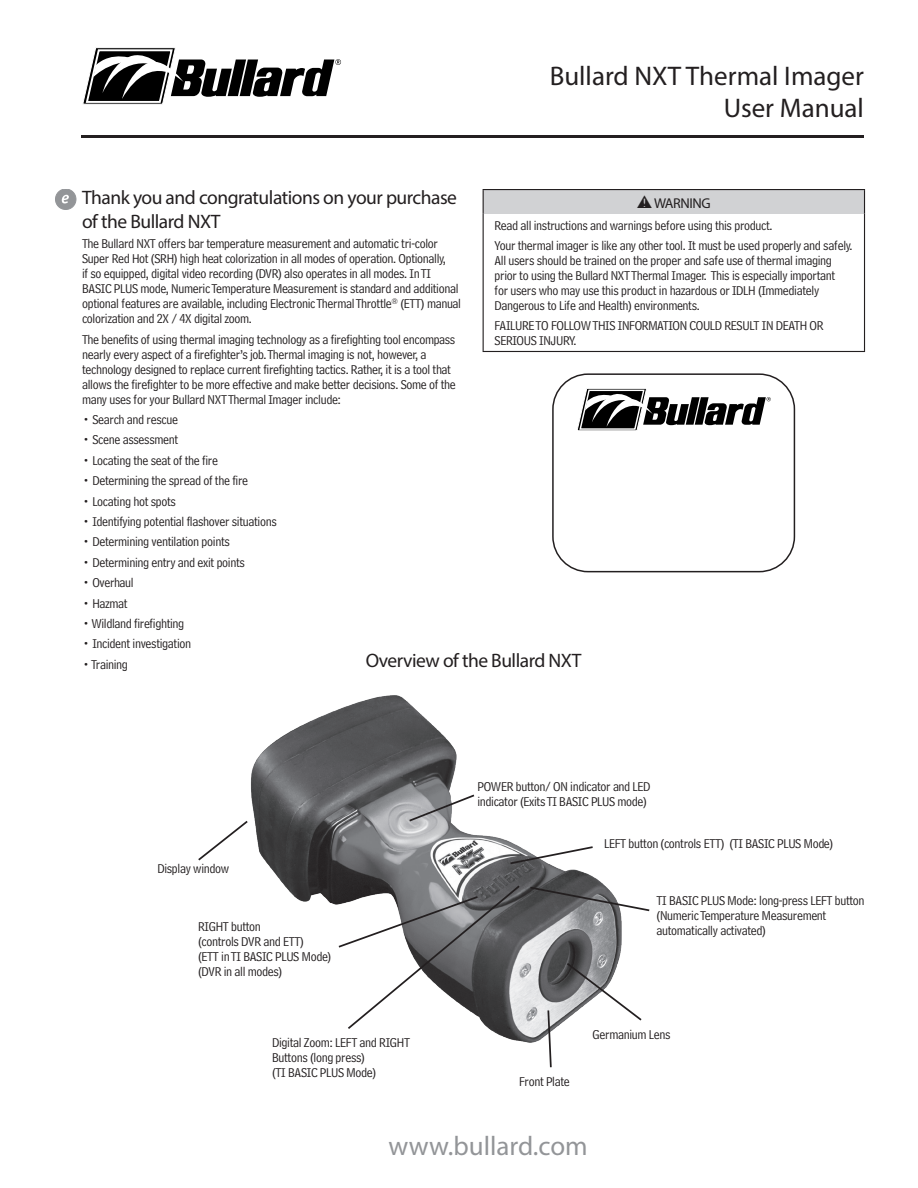
<style>
.page{position:relative;width:918px;height:1188px;background:#fff}
.page>*{position:absolute;margin:0;border:0;box-sizing:border-box;transform-origin:0 0}
.t1{font:27px/32.4px "Myriad Pro";color:#231f20;text-align:right}
.t2{font:27px "Myriad Pro";color:#939598}
.t3{font:19.5px/23.4px "Myriad Pro";letter-spacing:-.025em;color:#231f20}
.t4{font:14.25px "Myriad Pro";letter-spacing:-.025em;color:#231f20}
.t5{font:13.5px/15px "Bell Centennial Address";letter-spacing:-.025em;color:#231f20}
</style>
<div class="page">
<div style="left:483px;top:190px;width:382px;height:24px;background:#d1d2d4"></div>
<hr style="left:483px;top:189px;width:382px;height:1px;background:#231f20">
<svg style="left:483px;top:190px;width:1px;height:24px"></svg>
<svg style="left:864px;top:190px;width:1px;height:24px"></svg>
<hr style="left:483px;top:214px;width:1px;height:137px;background:#231f20">
<hr style="left:864px;top:214px;width:1px;height:137px;background:#231f20">
<hr style="left:483px;top:351px;width:382px;height:1px;background:#231f20">
<svg style="left:83px;top:47px;width:258px;height:57px"></svg>
<hr style="left:81px;top:135px;width:783px;height:3px;background:#231f20">
<div style="left:55px;top:189px;width:21px;height:21px;background:#939598;border-radius:50%"></div>
<div style="left:55px;top:189px;width:21px;height:21px;border:1px solid #939598;border-radius:50%"></div>
<svg style="left:62px;top:195px;width:7px;height:8px"></svg>
<div style="left:552px;top:373px;width:243px;height:199px;border:2px solid #231f20;border-radius:35px"></div>
<svg style="left:577px;top:388px;width:194px;height:43px"></svg>
<img style="left:250px;top:695px;width:372px;height:348px">
<svg style="left:198px;top:821px;width:50px;height:40px"></svg>
<svg style="left:407px;top:793px;width:69px;height:30px"></svg>
<svg style="left:546px;top:1009px;width:7px;height:59px"></svg>
<svg style="left:565px;top:961px;width:77px;height:61px"></svg>
<svg style="left:337px;top:884px;width:185px;height:147px"></svg>
<svg style="left:528px;top:886px;width:122px;height:26px"></svg>
<svg style="left:508px;top:845px;width:87px;height:20px"></svg>
<p class="t1" style="left:550px;top:59px;width:316px">Bullard NXT Thermal Imager<br>User Manual</p>
<p class="t3" style="left:82px;top:186px;width:377px">Thank you and congratulations on your purchase of the Bullard NXT</p>
<p class="t5" style="left:82px;top:236px;width:381px">The Bullard NXT offers bar temperature measurement and automatic tri-color Super Red Hot (SRH) high heat colorization in all modes of operation. Optionally,<br>if so equipped, digital video recording (DVR) also operates in all modes. In TI BASIC PLUS mode, Numeric Temperature Measurement is standard and additional optional features are available, including Electronic Thermal Throttle<sup>®</sup> (ETT) manual colorization and 2X / 4X digital zoom.</p>
<p class="t5" style="left:82px;top:332px;width:375px">The benefits of using thermal imaging technology as a firefighting tool encompass nearly every aspect of a firefighter’s job. Thermal imaging is not, however, a technology designed to replace current firefighting tactics. Rather, it is a tool that allows the firefighter to be more effective and make better decisions. Some of the many uses for your Bullard NXT Thermal Imager include:</p>
<p class="t5" style="left:82px;top:412px;width:97px">• Search and rescue</p>
<p class="t5" style="left:82px;top:432px;width:98px">• Scene assessment</p>
<p class="t5" style="left:82px;top:453px;width:137px">• Locating the seat of the fire</p>
<p class="t5" style="left:82px;top:473px;width:168px">• Determining the spread of the fire</p>
<p class="t5" style="left:82px;top:494px;width:95px">• Locating hot spots</p>
<p class="t5" style="left:82px;top:514px;width:196px">• Identifying potential flashover situations</p>
<p class="t5" style="left:82px;top:534px;width:149px">• Determining ventilation points</p>
<p class="t5" style="left:82px;top:555px;width:164px">• Determining entry and exit points</p>
<p class="t5" style="left:82px;top:575px;width:53px">• Overhaul</p>
<p class="t5" style="left:82px;top:596px;width:47px">• Hazmat</p>
<p class="t5" style="left:82px;top:616px;width:104px">• Wildland firefighting</p>
<p class="t5" style="left:82px;top:636px;width:111px">• Incident investigation</p>
<p class="t5" style="left:82px;top:657px;width:47px">• Training</p>
<p class="t4" style="left:654px;top:194px;width:58px">WARNING</p>
<p class="t5" style="left:495px;top:218px;width:279px">Read all instructions and warnings before using this product.</p>
<p class="t5" style="left:495px;top:238px;width:360px">Your thermal imager is like any other tool. It must be used properly and safely.<br>All users should be trained on the proper and safe use of thermal imaging prior to using the Bullard NXT Thermal Imager. This is especially important<br>for users who may use this product in hazardous or IDLH (Immediately Dangerous to Life and Health) environments.</p>
<p class="t5" style="left:495px;top:319px;width:330px">FAILURE TO FOLLOW THIS INFORMATION COULD RESULT IN DEATH OR<br>SERIOUS INJURY.</p>
<p class="t3" style="left:366px;top:648px;width:217px">Overview of the Bullard NXT</p>
<p class="t5" style="left:477px;top:779px;width:175px">POWER button/ ON indicator and LED indicator (Exits TI BASIC PLUS mode)</p>
<p class="t5" style="left:157px;top:862px;width:73px">Display window</p>
<p class="t5" style="left:198px;top:920px;width:64px">RIGHT button</p>
<p class="t5" style="left:198px;top:935px;width:107px">(controls DVR and ETT)</p>
<p class="t5" style="left:198px;top:950px;width:135px">(ETT in TI BASIC PLUS Mode)</p>
<p class="t5" style="left:198px;top:965px;width:86px">(DVR in all modes)</p>
<p class="t5" style="left:272px;top:1035px;width:139px">Digital Zoom: LEFT and RIGHT</p>
<p class="t5" style="left:272px;top:1050px;width:94px">Buttons (long press)</p>
<p class="t5" style="left:272px;top:1065px;width:105px">(TI BASIC PLUS Mode)</p>
<p class="t5" style="left:604px;top:836px;width:231px">LEFT button (controls ETT) (TI BASIC PLUS Mode)</p>
<p class="t5" style="left:657px;top:893px;width:209px">TI BASIC PLUS Mode: long-press LEFT button</p>
<p class="t5" style="left:657px;top:908px;width:171px">(Numeric Temperature Measurement</p>
<p class="t5" style="left:657px;top:923px;width:111px">automatically activated)</p>
<p class="t5" style="left:519px;top:1074px;width:52px">Front Plate</p>
<p class="t5" style="left:593px;top:1027px;width:79px">Germanium Lens</p>
<p class="t2" style="left:389px;top:1130px;width:201px">www.bullard.com</p>
</div>
